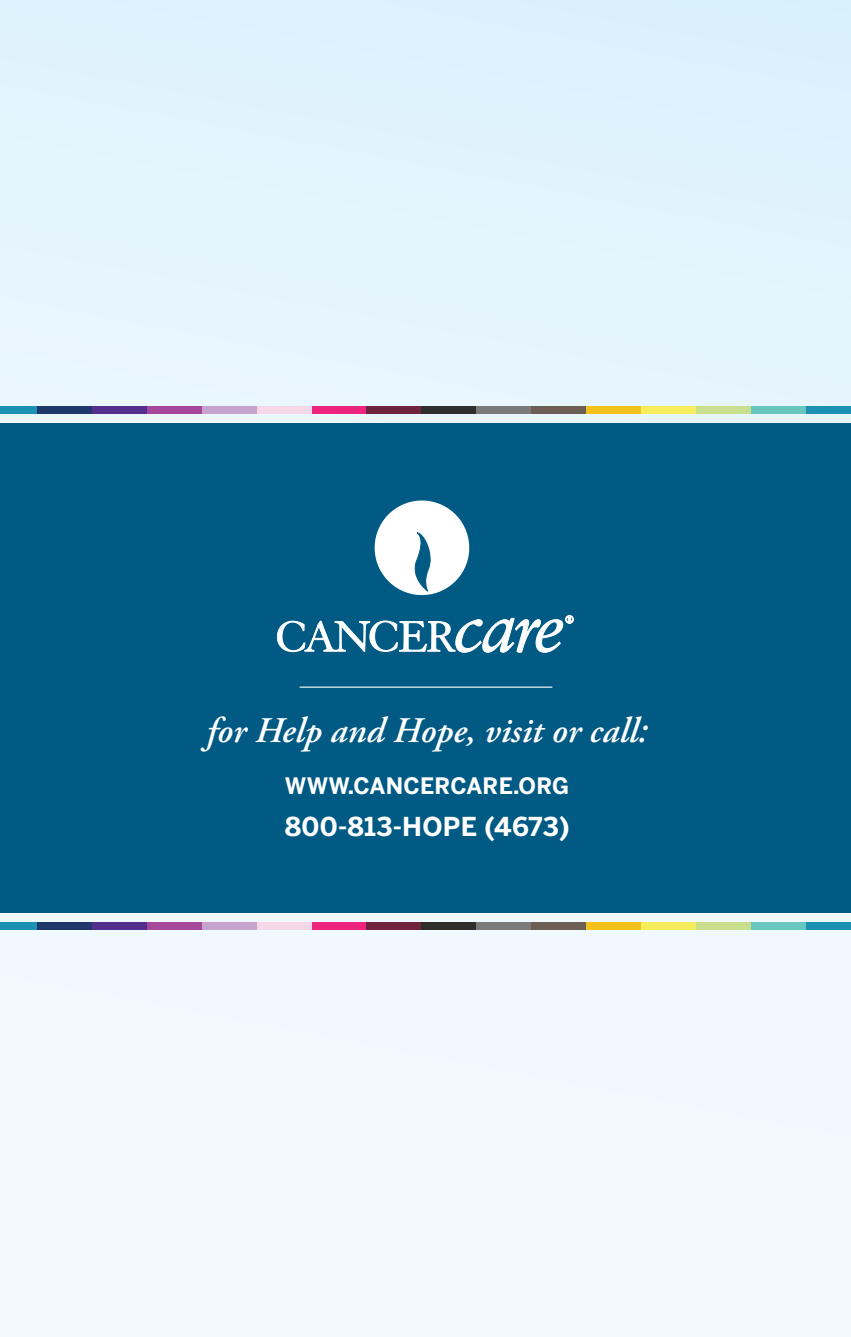
<style>
.page{position:relative;width:851px;height:1337px;background:#fff}
.page>*{position:absolute;margin:0;border:0;box-sizing:border-box;transform-origin:0 0}
.t1{font:italic 600 36px "Adobe Garamond Pro";color:#fff}
.t2{font:700 25.88px "Benton Sans";letter-spacing:.01em;color:#fff}
.t3{font:700 22.5px "Benton Sans";letter-spacing:.01em;color:#fff}
</style>
<div class="page">
<div style="left:0;top:0;width:850px;height:1336px;background:linear-gradient(to right,#eaf7fd,#e8f6fd)"></div>
<div style="left:0;top:423px;width:850px;height:489px;background:#005a84"></div>
<hr style="left:300px;top:686px;width:252px;height:1px;background:#fff">
<div style="left:805px;top:406px;width:45px;height:8px;background:#1b91b4"></div>
<div style="left:750px;top:406px;width:55px;height:8px;background:#67c6bd"></div>
<div style="left:695px;top:406px;width:55px;height:8px;background:#c8df8e"></div>
<div style="left:641px;top:406px;width:54px;height:8px;background:#f6ed5d"></div>
<div style="left:586px;top:406px;width:55px;height:8px;background:#f5c21d"></div>
<div style="left:531px;top:406px;width:55px;height:8px;background:#6d5e55"></div>
<div style="left:476px;top:406px;width:55px;height:8px;background:#7a7a7a"></div>
<div style="left:421px;top:406px;width:55px;height:8px;background:#2e2e2d"></div>
<div style="left:366px;top:406px;width:55px;height:8px;background:#6f233d"></div>
<div style="left:311px;top:406px;width:55px;height:8px;background:#ed247e"></div>
<div style="left:256px;top:406px;width:55px;height:8px;background:#f7d8e8"></div>
<div style="left:202px;top:406px;width:54px;height:8px;background:#c5a3cd"></div>
<div style="left:147px;top:406px;width:55px;height:8px;background:#a5489b"></div>
<div style="left:92px;top:406px;width:55px;height:8px;background:#532e8c"></div>
<div style="left:37px;top:406px;width:55px;height:8px;background:#1f396c"></div>
<div style="left:0;top:406px;width:37px;height:8px;background:#1b91b4"></div>
<div style="left:805px;top:921px;width:45px;height:8px;background:#1b91b4"></div>
<div style="left:750px;top:921px;width:55px;height:8px;background:#67c6bd"></div>
<div style="left:695px;top:921px;width:55px;height:8px;background:#c8df8e"></div>
<div style="left:641px;top:921px;width:54px;height:8px;background:#f6ed5d"></div>
<div style="left:586px;top:921px;width:55px;height:8px;background:#f5c21d"></div>
<div style="left:531px;top:921px;width:55px;height:8px;background:#6d5e55"></div>
<div style="left:476px;top:921px;width:55px;height:8px;background:#7a7a7a"></div>
<div style="left:421px;top:921px;width:55px;height:8px;background:#2e2e2d"></div>
<div style="left:366px;top:921px;width:55px;height:8px;background:#6f233d"></div>
<div style="left:311px;top:921px;width:55px;height:8px;background:#ed247e"></div>
<div style="left:256px;top:921px;width:55px;height:8px;background:#f7d8e8"></div>
<div style="left:202px;top:921px;width:54px;height:8px;background:#c5a3cd"></div>
<div style="left:147px;top:921px;width:55px;height:8px;background:#a5489b"></div>
<div style="left:92px;top:921px;width:55px;height:8px;background:#532e8c"></div>
<div style="left:37px;top:921px;width:55px;height:8px;background:#1f396c"></div>
<div style="left:0;top:921px;width:37px;height:8px;background:#1b91b4"></div>
<svg style="left:374px;top:500px;width:96px;height:96px"></svg>
<svg style="left:277px;top:615px;width:296px;height:37px"></svg>
<p class="t1" style="left:207px;top:710px;width:442px">for Help and Hope, visit or call:</p>
<p class="t3" style="left:285px;top:772px;width:286px">WWW.CANCERCARE.ORG</p>
<p class="t2" style="left:285px;top:811px;width:286px">800-813-HOPE (4673)</p>
</div>
